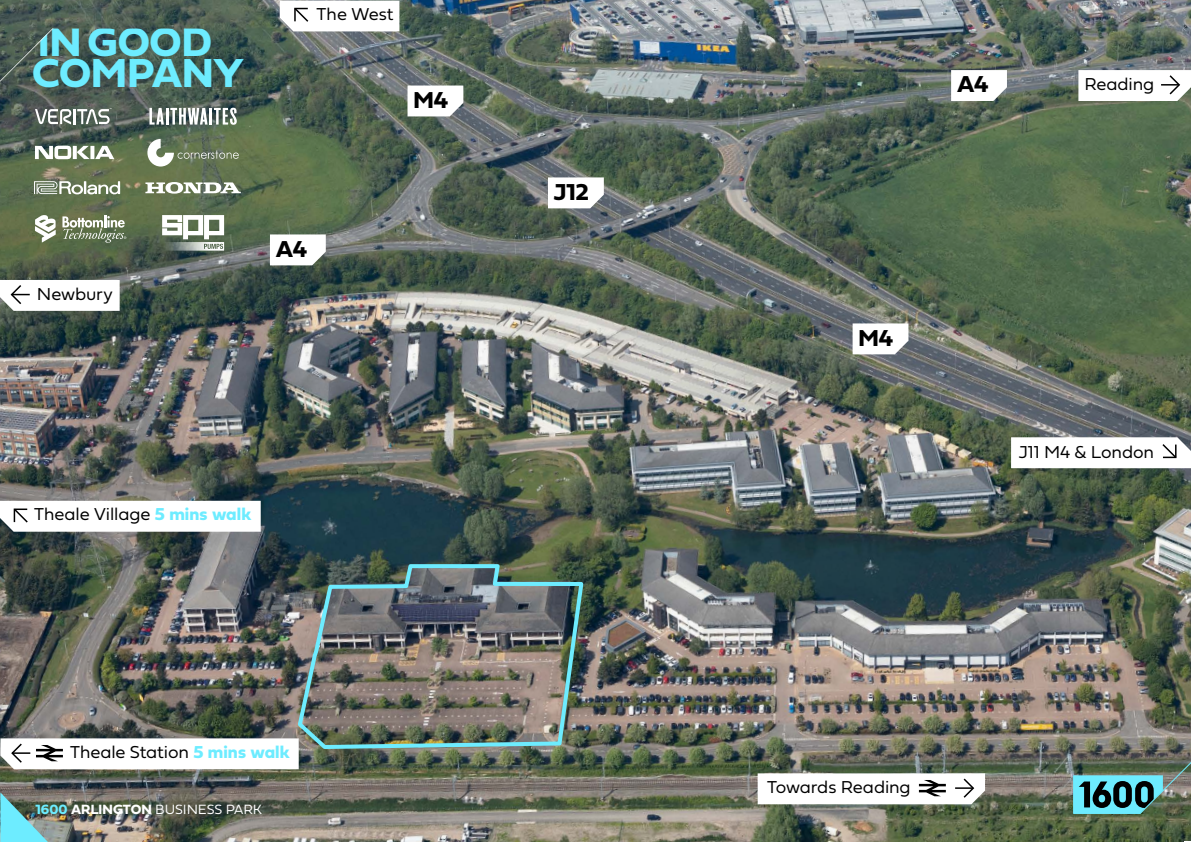
<style>
.page{position:relative;width:1191px;height:842px;background:#fff}
.page>*{position:absolute;margin:0;border:0;box-sizing:border-box;transform-origin:0 0}
.t1{font:42.2px/30.8px "Fieldwork Geo Bold";letter-spacing:-.005em;color:#6decff}
.t2{font:24px "Fieldwork Geo Bold";color:#000}
.t3{font:18px "Fieldwork Geo Light";letter-spacing:-.005em;color:#000}
.t4{font:14px "Fieldwork Geo Light";letter-spacing:-.01em;color:#fff}
.s1{font-family:"Fieldwork Geo Bold";color:#6decff}
.s2{font-family:"Fieldwork Geo Bold"}
</style>
<div class="page">
<img style="left:0;top:0;width:1191px;height:842px">
<img style="left:295px;top:562px;width:291px;height:189px">
<svg style="left:548px;top:177px;width:56px;height:31px"></svg>
<svg style="left:852px;top:323px;width:56px;height:31px"></svg>
<svg style="left:407px;top:86px;width:56px;height:30px"></svg>
<svg style="left:951px;top:70px;width:56px;height:31px"></svg>
<svg style="left:270px;top:234px;width:56px;height:31px"></svg>
<svg style="left:0;top:280px;width:120px;height:31px"></svg>
<svg style="left:1078px;top:70px;width:113px;height:31px"></svg>
<svg style="left:280px;top:1px;width:119px;height:30px"></svg>
<svg style="left:1011px;top:437px;width:180px;height:31px"></svg>
<svg style="left:757px;top:773px;width:228px;height:31px"></svg>
<svg style="left:0;top:738px;width:299px;height:31px"></svg>
<svg style="left:0;top:501px;width:261px;height:31px"></svg>
<svg style="left:145px;top:182px;width:96px;height:12px"></svg>
<svg style="left:35px;top:108px;width:76px;height:16px"></svg>
<svg style="left:162px;top:215px;width:62px;height:36px"></svg>
<svg style="left:147px;top:139px;width:92px;height:28px;background:#818e73"></svg>
<svg style="left:35px;top:146px;width:79px;height:13px"></svg>
<svg style="left:0;top:29px;width:63px;height:73px;background:#4c5a52"></svg>
<svg style="left:149px;top:108px;width:58px;height:17px"></svg>
<hr style="left:209px;top:108px;width:3px;height:17px;background:#fff">
<svg style="left:214px;top:108px;width:23px;height:17px"></svg>
<svg style="left:62px;top:215px;width:64px;height:28px;background:#89957a"></svg>
<svg style="left:35px;top:215px;width:21px;height:28px"></svg>
<svg style="left:34px;top:181px;width:86px;height:15px"></svg>
<img style="left:1073px;top:648px;width:118px;height:166px">
<svg style="left:0;top:792px;width:48px;height:50px;background:#6babaf"></svg>
<h1 class="t1" style="left:32px;top:25px;width:214px">IN GOOD<br>COMPANY</h1>
<p class="t3" style="left:317px;top:0;width:78px">The West</p>
<h2 class="t2" style="left:413px;top:81px;width:36px">M4</h2>
<p class="t3" style="left:37px;top:279px;width:77px">Newbury</p>
<h2 class="t2" style="left:276px;top:230px;width:33px">A4</h2>
<p class="t3" style="left:34px;top:500px;width:219px">Theale Village <span class="s1">5 mins walk</span></p>
<p class="t3" style="left:70px;top:738px;width:221px">Theale Station <span class="s1">5 mins walk</span></p>
<p class="t4" style="left:35px;top:798px;width:228px"><span class="s1">1600</span> <span class="s2">ARLINGTON</span> BUSINESS PARK</p>
<h2 class="t2" style="left:554px;top:173px;width:36px">J12</h2>
<h2 class="t2" style="left:957px;top:66px;width:33px">A4</h2>
<p class="t3" style="left:1084px;top:70px;width:71px">Reading</p>
<h2 class="t2" style="left:858px;top:319px;width:36px">M4</h2>
<p class="t3" style="left:1018px;top:438px;width:137px">J11 M4 &amp; London</p>
<p class="t3" style="left:767px;top:773px;width:145px">Towards Reading</p>
</div>
